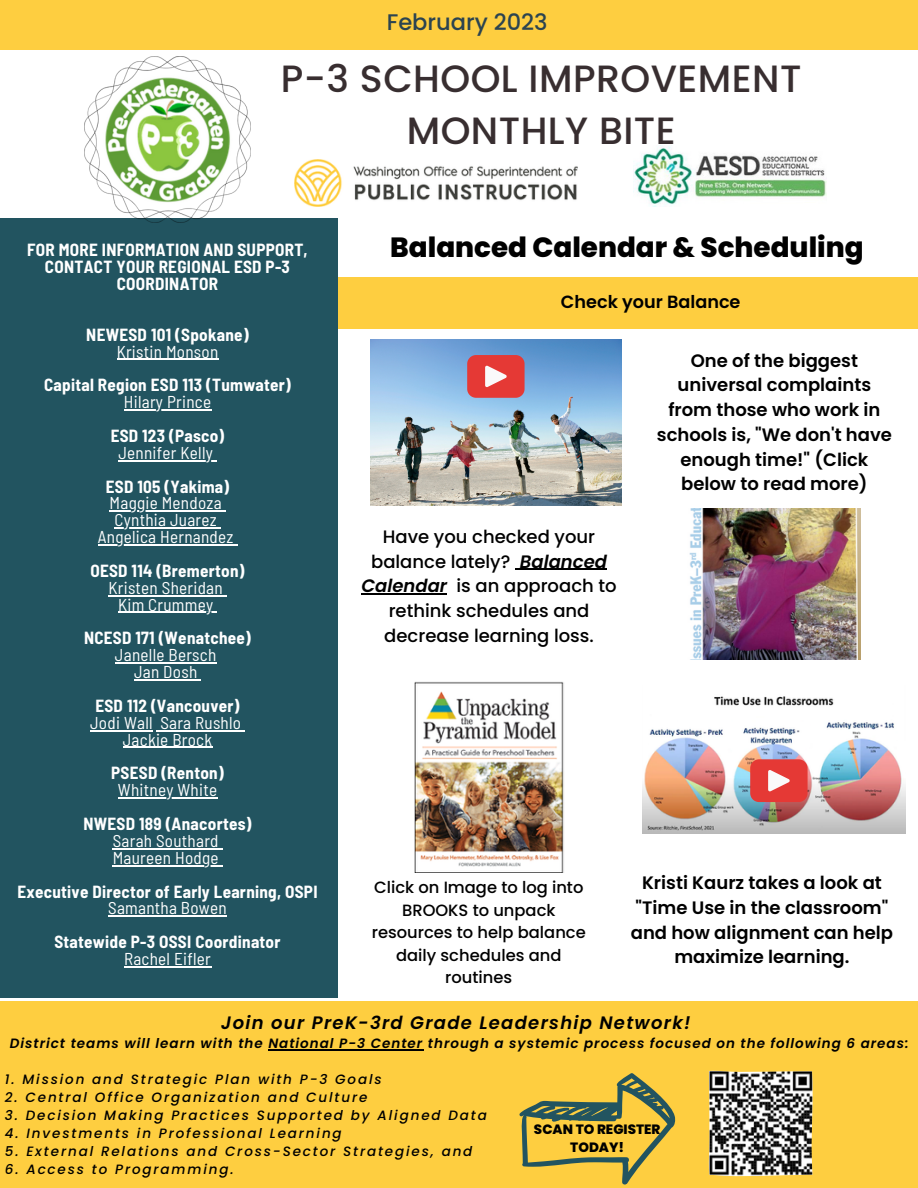
<style>
.page{position:relative;width:918px;height:1188px;background:#fff}
.page>*{position:absolute;margin:0;border:0;box-sizing:border-box;transform-origin:0 0}
.t1{font:500 37.95px/52.5px "Poppins";letter-spacing:.01em;color:#382e30;text-align:center}
.t2{font:800 27.75px "Poppins";color:#000}
.t3{font:500 22.5px "Poppins";color:#2c4450}
.t4{font:600 18px/24.8px "Poppins";color:#000;text-align:center}
.t5{font:500 18px/24.8px "Poppins";color:#000;text-align:center}
.t6{font:italic 600 18px "Poppins";letter-spacing:.07em;color:#000}
.t7{font:600 17.7px "Poppins";color:#000}
.t8{font:700 semi-condensed 17.1px/16.8px "Barlow";letter-spacing:.015em;color:#fff;text-align:center}
.t9{font:semi-condensed 17.1px/16.8px "Barlow";letter-spacing:.015em;color:#fff;text-align:center}
.t10{font:500 16.35px/22.5px "Poppins";color:#000;text-align:center}
.t11{font:italic 500 13.5px "Poppins";letter-spacing:.14em;color:#000}
.t12{font:italic 600 13.5px "Poppins";letter-spacing:.07em;color:#000}
.t13{font:800 13.5px/18px "Poppins";color:#000;text-align:center}
.s1{font-weight:600;font-style:italic}
</style>
<div class="page">
<div style="left:332px;top:277px;width:586px;height:52px;background:#fece40"></div>
<div style="left:0;top:218px;width:338px;height:780px;background:#225460"></div>
<div style="left:0;top:0;width:918px;height:50px;background:#fece40"></div>
<img style="left:85px;top:57px;width:165px;height:165px">
<img style="left:295px;top:159px;width:282px;height:47px">
<img style="left:634px;top:145px;width:192px;height:61px">
<div style="left:0;top:1001px;width:917px;height:187px;background:#fece40"></div>
<hr style="left:268px;top:1050px;width:155px;height:1px;background:#000">
<img style="left:709px;top:1071px;width:104px;height:105px">
<svg style="left:519px;top:1073px;width:157px;height:112px"></svg>
<img style="left:689px;top:509px;width:172px;height:151px">
<img style="left:643px;top:696px;width:263px;height:138px">
<img style="left:414px;top:681px;width:150px;height:192px">
<img style="left:370px;top:339px;width:251px;height:167px">
<hr style="left:117px;top:359px;width:102px;height:1px;background:#fff">
<hr style="left:124px;top:409px;width:87px;height:1px;background:#fff">
<hr style="left:118px;top:460px;width:95px;height:1px;background:#fff">
<hr style="left:110px;top:511px;width:112px;height:1px;background:#fff">
<hr style="left:115px;top:527px;width:102px;height:2px;background:#fff">
<hr style="left:98px;top:544px;width:136px;height:1px;background:#fff">
<hr style="left:108px;top:595px;width:115px;height:1px;background:#fff">
<hr style="left:118px;top:612px;width:95px;height:1px;background:#fff">
<hr style="left:115px;top:662px;width:102px;height:2px;background:#fff">
<hr style="left:134px;top:679px;width:64px;height:1px;background:#fff">
<hr style="left:90px;top:730px;width:63px;height:1px;background:#fff">
<hr style="left:160px;top:730px;width:81px;height:1px;background:#fff">
<hr style="left:123px;top:747px;width:89px;height:1px;background:#fff">
<hr style="left:118px;top:797px;width:99px;height:2px;background:#fff">
<hr style="left:113px;top:848px;width:106px;height:1px;background:#fff">
<hr style="left:113px;top:865px;width:106px;height:1px;background:#fff">
<hr style="left:108px;top:916px;width:119px;height:1px;background:#fff">
<hr style="left:124px;top:966px;width:87px;height:1px;background:#fff">
<hr style="left:520px;top:569px;width:87px;height:1px;background:#000">
<hr style="left:361px;top:593px;width:86px;height:2px;background:#000">
<svg style="left:750px;top:759px;width:58px;height:43px;background:#e5524f"></svg>
<svg style="left:467px;top:355px;width:58px;height:43px;background:#e25352"></svg>
<h3 class="t3" style="left:387px;top:7px;width:162px">February 2023</h3>
<h1 class="t1" style="left:281px;top:52px;width:522px">P-3 SCHOOL IMPROVEMENT<br>MONTHLY BITE</h1>
<p class="t8" style="left:27px;top:241px;width:282px">FOR MORE INFORMATION AND SUPPORT,<br>CONTACT YOUR REGIONAL ESD P-3<br>COORDINATOR</p>
<p class="t8" style="left:86px;top:325px;width:164px">NEWESD 101 (Spokane)</p>
<p class="t9" style="left:117px;top:342px;width:103px">Kristin Monson</p>
<p class="t8" style="left:44px;top:376px;width:248px">Capital Region ESD 113 (Tumwater)</p>
<p class="t9" style="left:124px;top:393px;width:89px">Hilary Prince</p>
<p class="t8" style="left:111px;top:427px;width:115px">ESD 123 (Pasco)</p>
<p class="t9" style="left:118px;top:444px;width:96px">Jennifer Kelly</p>
<p class="t8" style="left:106px;top:477px;width:125px">ESD 105 (Yakima)</p>
<p class="t9" style="left:98px;top:494px;width:137px">Maggie Mendoza<br>Cynthia Juarez<br>Angelica Hernandez</p>
<p class="t8" style="left:90px;top:562px;width:156px">OESD 114 (Bremerton)</p>
<p class="t9" style="left:108px;top:579px;width:116px">Kristen Sheridan<br>Kim Crummey</p>
<p class="t8" style="left:84px;top:629px;width:168px">NCESD 171 (Wenatchee)</p>
<p class="t9" style="left:115px;top:646px;width:103px">Janelle Bersch<br>Jan Dosh</p>
<p class="t8" style="left:95px;top:697px;width:146px">ESD 112 (Vancouver)</p>
<p class="t9" style="left:90px;top:714px;width:153px">Jodi Wall Sara Rushlo<br>Jackie Brock</p>
<p class="t8" style="left:111px;top:764px;width:114px">PSESD (Renton)</p>
<p class="t9" style="left:118px;top:781px;width:101px">Whitney White</p>
<p class="t8" style="left:83px;top:815px;width:170px">NWESD 189 (Anacortes)</p>
<p class="t9" style="left:113px;top:832px;width:107px;text-align:left">Sarah Southard<br>Maureen Hodge</p>
<p class="t8" style="left:17px;top:882px;width:302px">Executive Director of Early Learning, OSPI</p>
<p class="t9" style="left:108px;top:899px;width:120px">Samantha Bowen</p>
<p class="t8" style="left:54px;top:933px;width:228px">Statewide P-3 OSSI Coordinator</p>
<p class="t9" style="left:124px;top:950px;width:88px">Rachel Eifler</p>
<h2 class="t2" style="left:390px;top:228px;width:475px">Balanced Calendar &amp; Scheduling</h2>
<p class="t7" style="left:561px;top:290px;width:181px">Check your Balance</p>
<p class="t5" style="left:361px;top:524px;width:257px">Have you checked your balance lately? <span class="s1">Balanced<br>Calendar</span> is an approach to rethink schedules and decrease learning loss.</p>
<p class="t4" style="left:657px;top:348px;width:237px">One of the biggest universal complaints from those who work in schools is, "We don't have enough time!" (Click below to read more)</p>
<p class="t10" style="left:372px;top:876px;width:216px">Click on Image to log into<br>BROOKS to unpack resources to help balance daily schedules and routines</p>
<p class="t4" style="left:631px;top:871px;width:264px">Kristi Kaurz takes a look at "Time Use in the classroom" and how alignment can help maximize learning.</p>
<p class="t6" style="left:221px;top:1010px;width:471px">Join our PreK-3rd Grade Leadership Network!</p>
<p class="t12" style="left:10px;top:1034px;width:900px">District teams will learn with the National P-3 Center through a systemic process focused on the following 6 areas:</p>
<p class="t11" style="left:5px;top:1070px;width:378px">1. Mission and Strategic Plan with P-3 Goals</p>
<p class="t11" style="left:5px;top:1088px;width:364px">2. Central Office Organization and Culture</p>
<p class="t11" style="left:5px;top:1106px;width:484px">3. Decision Making Practices Supported by Aligned Data</p>
<p class="t11" style="left:5px;top:1124px;width:338px">4. Investments in Professional Learning</p>
<p class="t11" style="left:5px;top:1142px;width:469px">5. External Relations and Cross-Sector Strategies, and</p>
<p class="t11" style="left:5px;top:1160px;width:230px">6. Access to Programming.</p>
<p class="t13" style="left:534px;top:1120px;width:128px">SCAN TO REGISTER<br>TODAY!</p>
</div>
